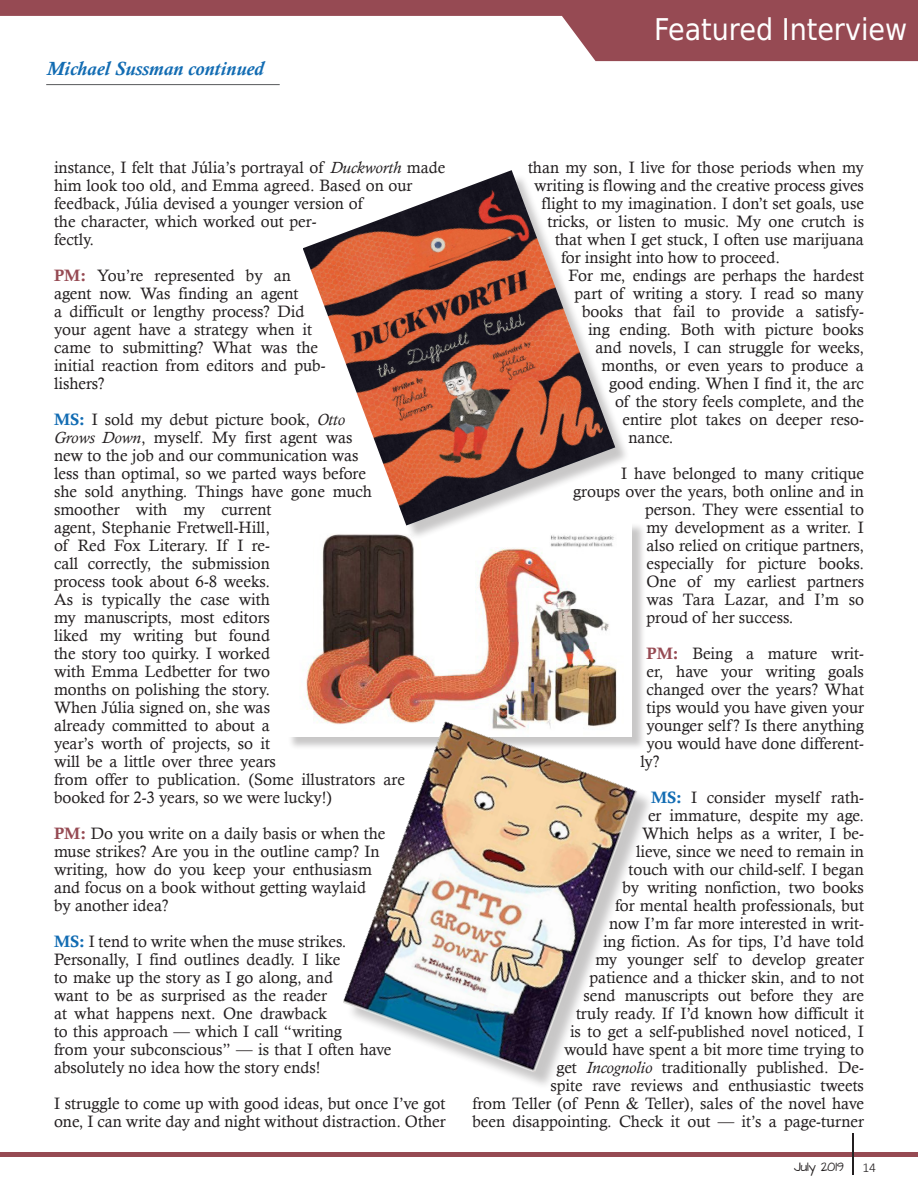
<style>
.page{position:relative;width:918px;height:1188px;background:#fff}
.page>*{position:absolute;margin:0;border:0;box-sizing:border-box;transform-origin:0 0}
.t1{font:30px "DejaVu Sans Condensed";color:#fff}
.t2{font:italic 700 19.5px "Calisto";color:#126cb3}
.At_Presstime_Paragra{font:16.5px/18px "Calisto";color:#231f20}
.t3{font:300 13.5px "Calibri";color:#231f20}
.t4{font:10.2px "Architects Daughter";color:#231f20}
.s1{font-style:italic}
.s2{font-family:"Calis MT Bol";color:#964a53}
.s3{font-family:"Calis MT Bol";color:#126cb3}
</style>
<div class="page">
<svg style="left:0;top:0;width:918px;height:61px;fill:#964a53"></svg>
<hr style="left:0;top:1153px;width:918px;height:4px;background:#964a53">
<hr style="left:852px;top:1133px;width:2px;height:42px;background:#231f20">
<hr style="left:46px;top:84px;width:234px;height:1px;background:#57585a">
<div style="left:288px;top:523px;width:358px;height:227px;background:#231f20;opacity:.25"></div>
<img style="left:288px;top:523px;width:344px;height:214px">
<div style="left:305px;top:173px;width:325px;height:368px;background:#231f20;opacity:.25"></div>
<img style="left:303px;top:170px;width:312px;height:356px">
<div style="left:346px;top:725px;width:309px;height:365px;background:#231f20;opacity:.25"></div>
<img style="left:343px;top:721px;width:294px;height:352px">
<p class="t2" style="left:47px;top:57px;width:219px">Michael Sussman continued</p>
<p class="t1" style="left:654px;top:5px;width:255px">Featured Interview</p>
<p class="At_Presstime_Paragra" style="left:54px;top:158px;width:393px">instance, I felt that Júlia’s portrayal of <span class="s1">Duckworth</span> made him look too old, and Emma agreed. Based on our feedback, Júlia devised a younger version of<br>the character, which worked out per-<br>fectly.</p>
<p class="At_Presstime_Paragra" style="left:54px;top:266px;width:273px"><span class="s2">PM:</span> You’re represented by an agent now. Was finding an agent<br>a difficult or lengthy process? Did your agent have a strategy when it came to submitting? What was the initial reaction from editors and pub&shy;lishers?</p>
<p class="At_Presstime_Paragra" style="left:54px;top:410px;width:352px"><span class="s3">MS:</span> I sold my debut picture book, <span class="s1">Otto<br>Grows Down</span>, myself. My first agent was<br>new to the job and our communication was<br>less than optimal, so we parted ways before<br>she sold anything. Things have gone much smoother with my current<br>agent, Stephanie Fretwell-Hill,<br>of Red Fox Literary. If I re-<br>call correctly, the submission<br>process took about 6-8 weeks.<br>As is typically the case with<br>my manuscripts, most editors<br>liked my writing but found<br>the story too quirky. I worked<br>with Emma Ledbetter for two<br>months on polishing the story.<br>When Júlia signed on, she was<br>already committed to about a<br>year’s worth of projects, so it<br>will be a little over three years<br>from offer to publication. (Some illustrators are booked for 2-3 years, so we were lucky!)</p>
<p class="At_Presstime_Paragra" style="left:54px;top:824px;width:333px"><span class="s2">PM:</span> Do you write on a daily basis or when the muse strikes? Are you in the outline camp? In writing, how do you keep your enthusiasm and focus on a book without getting waylaid by another idea?</p>
<p class="At_Presstime_Paragra" style="left:54px;top:932px;width:339px"><span class="s3">MS:</span> I tend to write when the muse strikes.<br>Personally, I find outlines deadly. I like<br>to make up the story as I go along, and<br>want to be as surprised as the reader<br>at what happens next. One drawback<br>to this approach — which I call “writing<br>from your subconscious” — is that I often have absolutely no idea how the story ends!</p>
<p class="At_Presstime_Paragra" style="left:54px;top:1094px;width:393px">I struggle to come up with good ideas, but once I’ve got one, I can write day and night without distraction. Other</p>
<p class="At_Presstime_Paragra" style="left:528px;top:158px;width:338px">than my son, I live for those periods when my</p>
<p class="At_Presstime_Paragra" style="left:534px;top:176px;width:332px">writing is flowing and the creative process gives</p>
<p class="At_Presstime_Paragra" style="left:542px;top:194px;width:324px">flight to my imagination. I don’t set goals, use</p>
<p class="At_Presstime_Paragra" style="left:548px;top:212px;width:318px">tricks, or listen to music. My one crutch is</p>
<p class="At_Presstime_Paragra" style="left:555px;top:230px;width:311px">that when I get stuck, I often use marijuana</p>
<p class="At_Presstime_Paragra" style="left:561px;top:248px;width:221px">for insight into how to proceed.</p>
<p class="At_Presstime_Paragra" style="left:568px;top:266px;width:297px">For me, endings are perhaps the hardest</p>
<p class="At_Presstime_Paragra" style="left:574px;top:284px;width:291px">part of writing a story. I read so many</p>
<p class="At_Presstime_Paragra" style="left:582px;top:302px;width:284px">books that fail to provide a satisfy-</p>
<p class="At_Presstime_Paragra" style="left:588px;top:320px;width:278px">ing ending. Both with picture books</p>
<p class="At_Presstime_Paragra" style="left:596px;top:338px;width:270px">and novels, I can struggle for weeks,</p>
<p class="At_Presstime_Paragra" style="left:602px;top:356px;width:264px">months, or even years to produce a</p>
<p class="At_Presstime_Paragra" style="left:609px;top:374px;width:256px">good ending. When I find it, the arc</p>
<p class="At_Presstime_Paragra" style="left:615px;top:392px;width:251px">of the story feels complete, and the</p>
<p class="At_Presstime_Paragra" style="left:622px;top:410px;width:243px">entire plot takes on deeper reso-</p>
<p class="At_Presstime_Paragra" style="left:628px;top:428px;width:47px">nance.</p>
<p class="At_Presstime_Paragra" style="left:621px;top:464px;width:245px">I have belonged to many critique</p>
<p class="At_Presstime_Paragra" style="left:573px;top:482px;width:293px">groups over the years, both online and in</p>
<p class="At_Presstime_Paragra" style="left:645px;top:500px;width:221px">person. They were essential to</p>
<p class="At_Presstime_Paragra" style="left:646px;top:518px;width:219px">my development as a writer. I</p>
<p class="At_Presstime_Paragra" style="left:646px;top:536px;width:219px">also relied on critique partners,</p>
<p class="At_Presstime_Paragra" style="left:646px;top:554px;width:219px">especially for picture books.</p>
<p class="At_Presstime_Paragra" style="left:646px;top:572px;width:219px">One of my earliest partners</p>
<p class="At_Presstime_Paragra" style="left:646px;top:590px;width:219px">was Tara Lazar, and I’m so</p>
<p class="At_Presstime_Paragra" style="left:646px;top:608px;width:149px">proud of her success.</p>
<p class="At_Presstime_Paragra" style="left:646px;top:644px;width:219px"><span class="s2">PM:</span> Being a mature writ-</p>
<p class="At_Presstime_Paragra" style="left:646px;top:662px;width:219px">er, have your writing goals</p>
<p class="At_Presstime_Paragra" style="left:646px;top:680px;width:219px">changed over the years? What</p>
<p class="At_Presstime_Paragra" style="left:646px;top:698px;width:219px">tips would you have given your</p>
<p class="At_Presstime_Paragra" style="left:646px;top:716px;width:219px">younger self? Is there anything</p>
<p class="At_Presstime_Paragra" style="left:646px;top:734px;width:219px">you would have done different-</p>
<p class="At_Presstime_Paragra" style="left:640px;top:752px;width:20px">ly?</p>
<p class="At_Presstime_Paragra" style="left:472px;top:788px;width:393px;text-align:right"><span class="s3">MS:</span> I consider myself rath-<br>er immature, despite my age.<br>Which helps as a writer, I be-<br>lieve, since we need to remain in<br>touch with our child-self. I began<br>by writing nonfiction, two books<br>for mental health professionals, but<br>now I’m far more interested in writ-<br>ing fiction. As for tips, I’d have told<br>my younger self to develop greater<br>patience and a thicker skin, and to not<br>send manuscripts out before they are<br>truly ready. If I’d known how difficult it<br>is to get a self-published novel noticed, I<br>would have spent a bit more time trying to<br>get <span class="s1">Incognolio</span> traditionally published. De-<br>spite rave reviews and enthusiastic tweets<br>from Teller (of Penn &amp; Teller), sales of the novel have been disappointing. Check it out — it’s a page-turner</p>
<p class="t4" style="left:794px;top:1159px;width:51px">July 2019</p>
<p class="t3" style="left:862px;top:1159px;width:15px">14</p>
</div>
